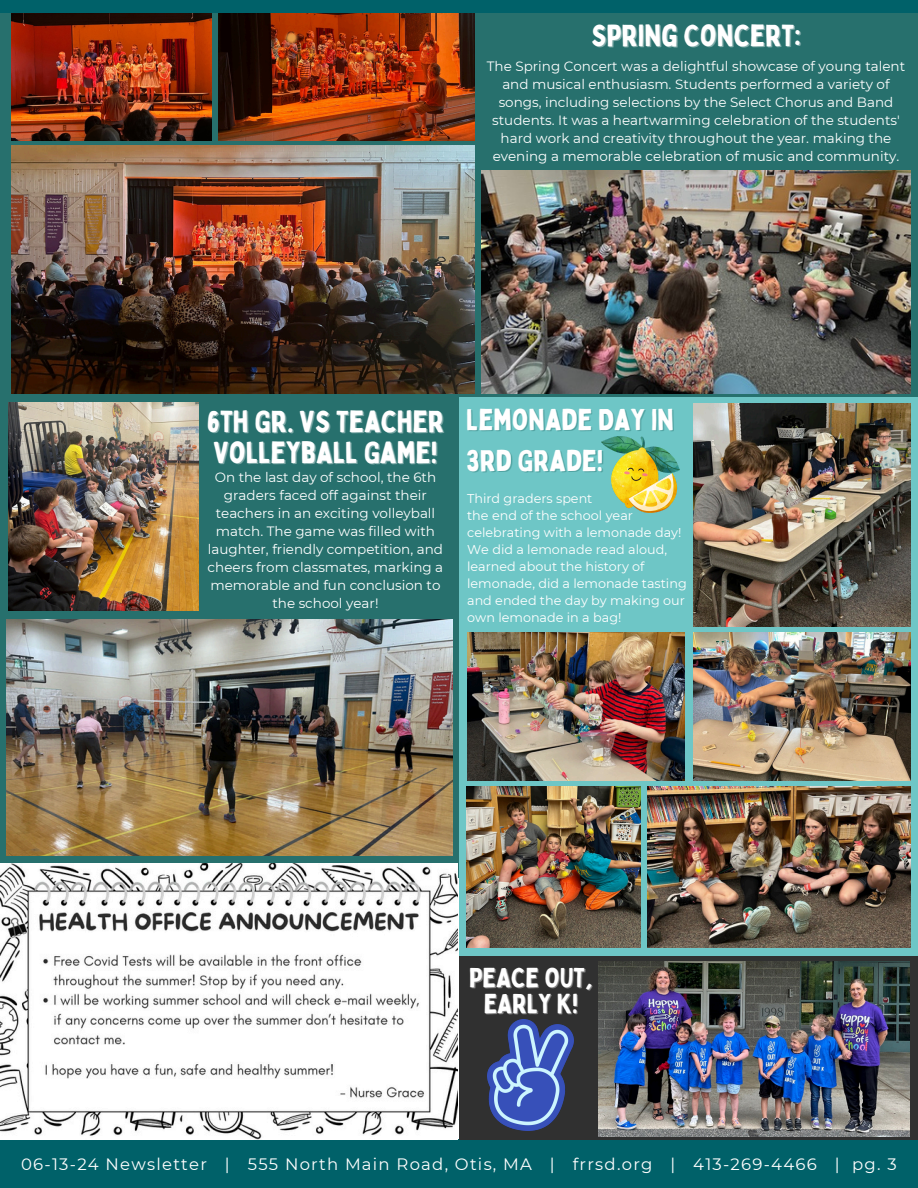
<style>
.page{position:relative;width:918px;height:1188px;background:#fff}
.page>*{position:absolute;margin:0;border:0;box-sizing:border-box;transform-origin:0 0}
.t1{font:30px "Bobby Jones";color:#fff}
.t2{font:29.4px "Bobby Jones";color:#fff}
.t3{font:27px "Bobby Jones";color:#fff}
.t4{font:16.5px "Montserrat";letter-spacing:.075em;color:#fff}
.t5{font:13.5px/18px "Montserrat";color:#fff;text-align:center}
.t6{font:12.75px/17px "Montserrat";color:#fff}
</style>
<div class="page">
<div style="left:0;top:1140px;width:918px;height:48px;background:#006169"></div>
<div style="left:0;top:0;width:918px;height:13px;background:#006169"></div>
<div style="left:0;top:13px;width:918px;height:384px;background:#27706d"></div>
<div style="left:0;top:397px;width:459px;height:480px;background:#27706d"></div>
<img style="left:11px;top:146px;width:464px;height:247px">
<img style="left:218px;top:13px;width:257px;height:127px">
<img style="left:11px;top:13px;width:201px;height:127px">
<img style="left:482px;top:171px;width:429px;height:223px">
<img style="left:6px;top:619px;width:447px;height:236px">
<img style="left:8px;top:403px;width:190px;height:208px">
<div style="left:459px;top:956px;width:459px;height:184px;background:#303030"></div>
<img style="left:598px;top:961px;width:312px;height:176px">
<div style="left:459px;top:397px;width:459px;height:559px;background:#6ec6c6"></div>
<img style="left:648px;top:786px;width:262px;height:161px">
<img style="left:466px;top:786px;width:174px;height:161px">
<img style="left:693px;top:403px;width:218px;height:223px">
<img style="left:467px;top:632px;width:217px;height:149px">
<img style="left:693px;top:632px;width:217px;height:149px">
<img style="left:601px;top:437px;width:78px;height:75px">
<img style="left:0;top:863px;width:458px;height:277px">
<img style="left:488px;top:1019px;width:85px;height:112px">
<img style="left:283px;top:30px;width:16px;height:16px">
<svg style="left:364px;top:50px;width:12px;height:13px"></svg>
<svg style="left:264px;top:233px;width:8px;height:9px"></svg>
<svg style="left:216px;top:221px;width:8px;height:9px"></svg>
<img style="left:650px;top:224px;width:17px;height:17px">
<img style="left:569px;top:251px;width:17px;height:16px">
<svg style="left:118px;top:449px;width:13px;height:13px"></svg>
<p class="t1" style="left:591px;top:17px;width:211px">SPRING CONCERT:</p>
<p class="t5" style="left:487px;top:57px;width:420px">The Spring Concert was a delightful showcase of young talent and musical enthusiasm. Students performed a variety of songs, including selections by the Select Chorus and Band students. It was a heartwarming celebration of the students' hard work and creativity throughout the year. making the evening a memorable celebration of music and community.</p>
<p class="t1" style="left:207px;top:403px;width:239px">6TH GR. VS TEACHER</p>
<h1 class="t1" style="left:214px;top:433px;width:225px">VOLLEYBALL GAME!</h1>
<p class="t5" style="left:208px;top:468px;width:237px">On the last day of school, the 6th graders faced off against their teachers in an exciting volleyball match. The game was filled with laughter, friendly competition, and cheers from classmates, marking a memorable and fun conclusion to the school year!</p>
<p class="t2" style="left:466px;top:401px;width:209px">LEMONADE DAY IN</p>
<p class="t2" style="left:466px;top:442px;width:139px">3RD GRADE!</p>
<p class="t6" style="left:467px;top:490px;width:127px">Third graders spent</p>
<h2 class="t6" style="left:467px;top:507px;width:221px">the end of the school year celebrating with a lemonade day!<br>We did a lemonade read aloud, learned about the history of lemonade, did a lemonade tasting and ended the day by making our own lemonade in a bag!</h2>
<p class="t3" style="left:469px;top:960px;width:125px">PEACE OUT,</p>
<p class="t3" style="left:484px;top:986px;width:96px">EARLY K!</p>
<p class="t4" style="left:21px;top:1154px;width:877px">06-13-24 Newsletter | 555 North Main Road, Otis, MA | frrsd.org | 413-269-4466 | pg. 3</p>
</div>
